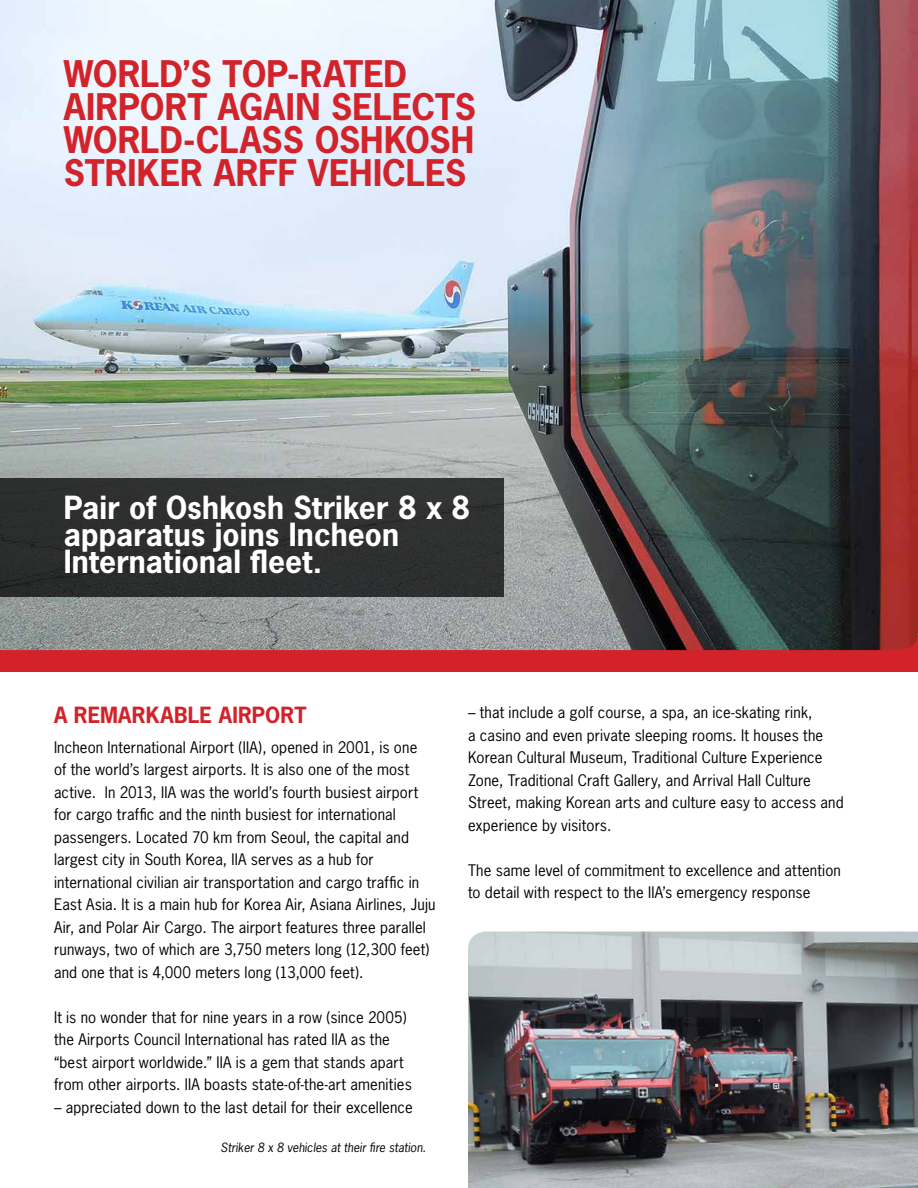
<style>
.page{position:relative;width:918px;height:1188px;background:#fff}
.page>*{position:absolute;margin:0;border:0;box-sizing:border-box;transform-origin:0 0}
.t1{font:700 34.5px/33px "News Gothic";letter-spacing:-.005em;color:#d2232a}
.t2{font:700 30px/27px "News Gothic";letter-spacing:.005em;color:#fff}
.t3{font:700 21px "News Gothic";letter-spacing:.005em;color:#d2232a}
.t4{font:15px/22.5px "News Gothic";letter-spacing:.01em;color:#000}
.t5{font:italic 12px "News Gothic";color:#000}
</style>
<div class="page">
<div style="left:0;top:635px;width:918px;height:37px;background:#d2232a"></div>
<img style="left:0;top:0;width:918px;height:650px">
<div style="left:0;top:478px;width:504px;height:119px;background:#2e2f2f"></div>
<img style="left:468px;top:932px;width:450px;height:256px">
<h1 class="t1" style="left:64px;top:57px;width:414px">WORLD’S TOP-RATED<br>AIRPORT AGAIN SELECTS<br>WORLD-CLASS OSHKOSH<br>STRIKER ARFF VEHICLES</h1>
<h2 class="t2" style="left:64px;top:493px;width:408px">Pair of Oshkosh Striker 8 x 8 apparatus joins Incheon<br>International fleet.</h2>
<h3 class="t3" style="left:54px;top:701px;width:254px">A REMARKABLE AIRPORT</h3>
<p class="t4" style="left:54px;top:735px;width:383px">Incheon International Airport (IIA), opened in 2001, is one<br>of the world’s largest airports. It is also one of the most active. In 2013, IIA was the world’s fourth busiest airport for cargo traffic and the ninth busiest for international passengers. Located 70 km from Seoul, the capital and largest city in South Korea, IIA serves as a hub for international civilian air transportation and cargo traffic in East Asia. It is a main hub for Korea Air, Asiana Airlines, Juju Air, and Polar Air Cargo. The airport features three parallel runways, two of which are 3,750 meters long (12,300 feet) and one that is 4,000 meters long (13,000 feet).</p>
<p class="t4" style="left:54px;top:1005px;width:359px">It is no wonder that for nine years in a row (since 2005) the Airports Council International has rated IIA as the “best airport worldwide.” IIA is a gem that stands apart from other airports. IIA boasts state-of-the-art amenities</p>
<p class="t4" style="left:54px;top:1095px;width:360px">– appreciated down to the last detail for their excellence</p>
<p class="t5" style="left:221px;top:1139px;width:207px">Striker 8 x 8 vehicles at their fire station.</p>
<p class="t4" style="left:468px;top:701px;width:377px">– that include a golf course, a spa, an ice-skating rink,<br>a casino and even private sleeping rooms. It houses the Korean Cultural Museum, Traditional Culture Experience Zone, Traditional Craft Gallery, and Arrival Hall Culture Street, making Korean arts and culture easy to access and experience by visitors.</p>
<p class="t4" style="left:468px;top:859px;width:375px">The same level of commitment to excellence and attention to detail with respect to the IIA’s emergency response</p>
</div>
